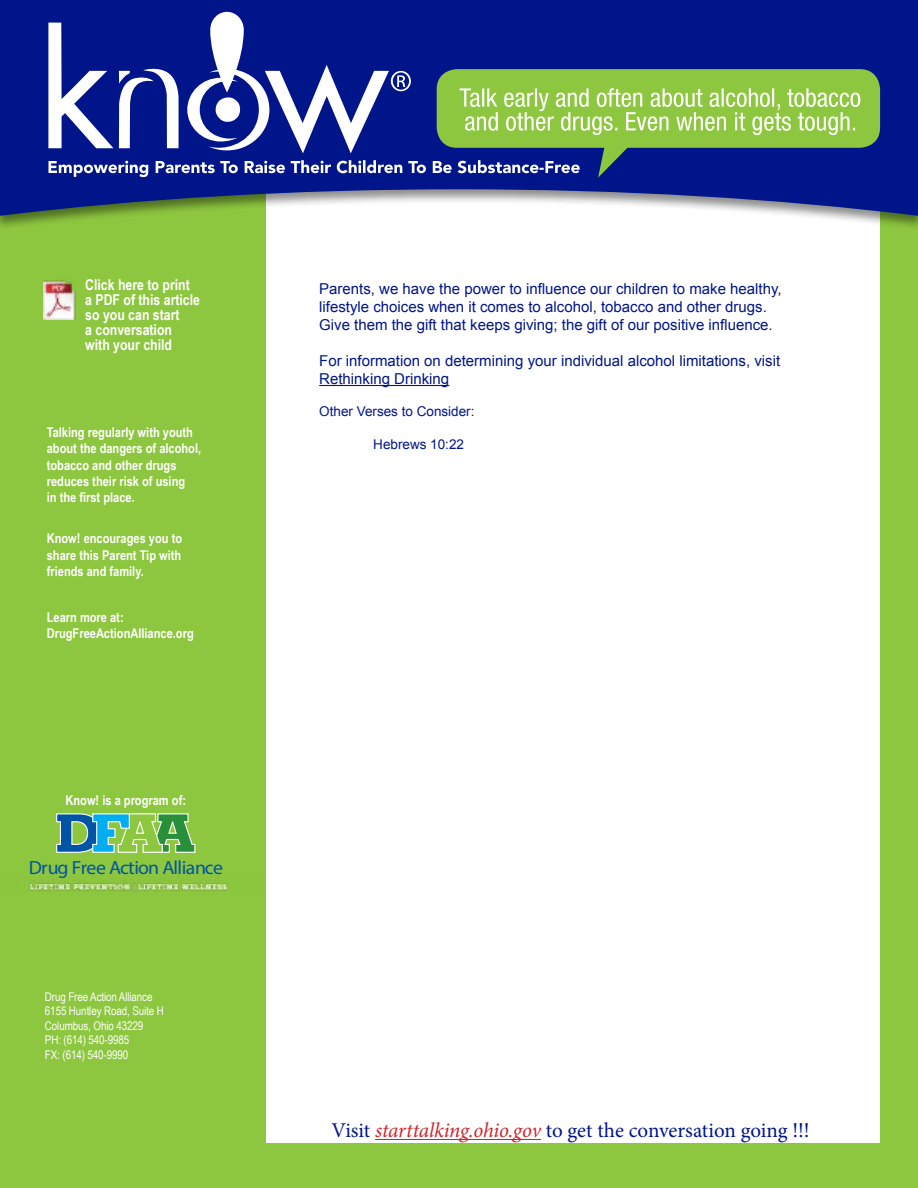
<style>
.page{position:relative;width:918px;height:1188px;background:#fff}
.page>*{position:absolute;margin:0;border:0;box-sizing:border-box;transform-origin:0 0}
.t1{font:21px "Minion Pro";letter-spacing:-.005em;color:#001589}
.t2{font:19.05px "Museo Slab 300";letter-spacing:-.035em;color:#0054a6;scale:1.04 1}
.t3{font:15px/18px "Arial";color:#001589}
.t4{font:700 15px/15px "Arial Narrow";color:#fff}
.t5{font:700 13.5px/16.2px "Arial Narrow";color:#fff}
.t6{font:13.5px "Arial";color:#001589}
.t7{font:12px/14.4px "Arial Narrow";letter-spacing:-.01em;color:#fff}
.s1{font-style:italic;color:#d2232a}
</style>
<div class="page">
<div style="left:258px;top:116px;width:660px;height:1072px;background:#8dc63f"></div>
<div style="left:266px;top:153px;width:614px;height:990px;background:#fff"></div>
<div style="left:0;top:116px;width:262px;height:1072px;background:#8dc63f"></div>
<div style="left:0;top:0;width:918px;height:230px;background:#000;opacity:.45"></div>
<svg style="left:0;top:0;width:918px;height:216px;background:#344695"></svg>
<div style="left:437px;top:69px;width:443px;height:79px;background:#8dc63f;border-radius:20px"></div>
<svg style="left:48px;top:12px;width:812px;height:166px"></svg>
<hr style="left:319px;top:385px;width:130px;height:1px;background:#001589">
<svg style="left:56px;top:813px;width:140px;height:40px"></svg>
<img style="left:29px;top:875px;width:198px;height:16px">
<img style="left:44px;top:280px;width:32px;height:40px">
<hr style="left:375px;top:1139px;width:166px;height:1px;background:#d2232a">
<p class="t4" style="left:85px;top:277px;width:116px">Click here to print a PDF of this article so you can start<br>a conversation with your child</p>
<p class="t5" style="left:47px;top:424px;width:156px">Talking regularly with youth about the dangers of alcohol, tobacco and other drugs reduces their risk of using<br>in the first place.</p>
<p class="t5" style="left:47px;top:530px;width:137px;text-align:justify">Know! encourages you to share this Parent Tip with friends and family.</p>
<p class="t5" style="left:47px;top:608px;width:149px">Learn more at:<br>DrugFreeActionAlliance.org</p>
<p class="t5" style="left:65px;top:791px;width:122px">Know! is a program of:</p>
<p class="t2" style="left:29px;top:856px;width:188px">Drug Free Action Alliance</p>
<p class="t7" style="left:45px;top:989px;width:120px">Drug Free Action Alliance<br>6155 Huntley Road, Suite H<br>Columbus, Ohio 43229<br>PH: (614) 540-9985<br>FX: (614) 540-9990</p>
<p class="t3" style="left:319px;top:280px;width:464px">Parents, we have the power to influence our children to make healthy, lifestyle choices when it comes to alcohol, tobacco and other drugs.<br>Give them the gift that keeps giving; the gift of our positive influence.</p>
<p class="t3" style="left:319px;top:352px;width:462px">For information on determining your individual alcohol limitations, visit<br>Rethinking Drinking</p>
<p class="t6" style="left:319px;top:403px;width:157px">Other Verses to Consider:</p>
<p class="t6" style="left:373px;top:435px;width:92px">Hebrews 10:22</p>
<h1 class="t1" style="left:332px;top:1117px;width:480px">Visit <span class="s1">starttalking.ohio.gov</span> to get the conversation going !!!</h1>
</div>
